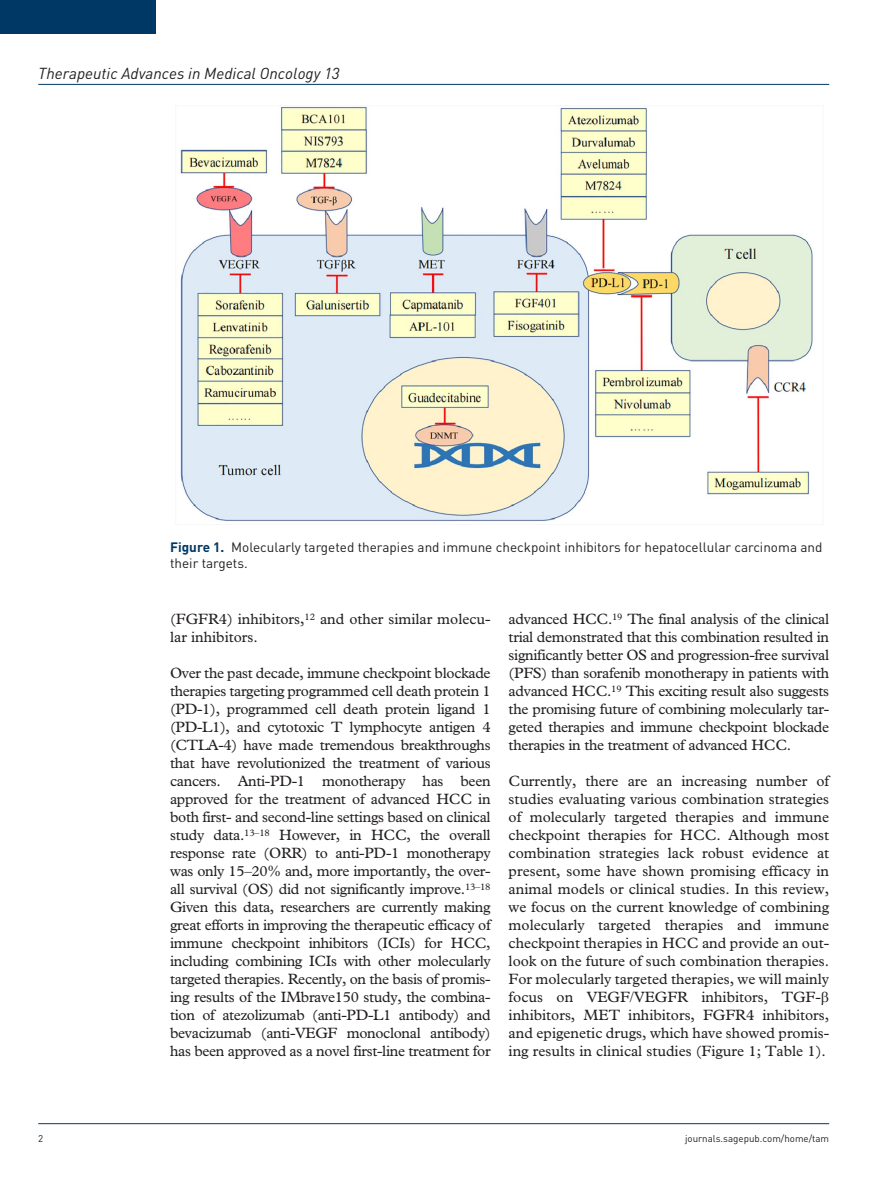
<style>
.page{position:relative;width:893px;height:1191px;background:#fff}
.page>*{position:absolute;margin:0;border:0;box-sizing:border-box;transform-origin:0 0}
.t1{font:italic 15.75px "DIN";color:#231f20}
.t2{font:15px/18px "Plantin Std";color:#231f20}
.t3{font:13.5px/15.8px "DIN";color:#231f20}
.t4{font:9.75px "DIN";color:#231f20}
.s1{font-weight:700;color:#003865}
</style>
<div class="page">
<hr style="left:38px;top:84px;width:791px;height:1px;background:#003865">
<hr style="left:38px;top:1123px;width:791px;height:1px;background:#003865">
<div style="left:0;top:0;width:155px;height:34px;background:#003865"></div>
<img style="left:180px;top:106px;width:633px;height:416px">
<p class="t1" style="left:38px;top:63px;width:303px">Therapeutic Advances in Medical Oncology 13</p>
<p class="t3" style="left:170px;top:539px;width:654px"><span class="s1">Figure 1.</span> Molecularly targeted therapies and immune checkpoint inhibitors for hepatocellular carcinoma and their targets.</p>
<p class="t2" style="left:170px;top:610px;width:322px">(FGFR4) inhibitors,<sup>12</sup> and other similar molecu&shy;lar inhibitors.</p>
<p class="t2" style="left:170px;top:664px;width:322px;text-align:justify">Over the past decade, immune checkpoint blockade therapies targeting programmed cell death protein 1 (PD-1), programmed cell death protein ligand 1 (PD-L1), and cytotoxic T lymphocyte antigen 4 (CTLA-4) have made tremendous breakthroughs that have revolutionized the treatment of various cancers. Anti-PD-1 monotherapy has been approved for the treatment of advanced HCC in both first- and second-line settings based on clinical study data.<sup>13–18</sup> However, in HCC, the overall response rate (ORR) to anti-PD-1 monotherapy was only 15–20% and, more importantly, the over&shy;all survival (OS) did not significantly improve.<sup>13–18<br></sup>Given this data, researchers are currently making great efforts in improving the therapeutic efficacy of immune checkpoint inhibitors (ICIs) for HCC, including combining ICIs with other molecularly targeted therapies. Recently, on the basis of promis&shy;ing results of the IMbrave150 study, the combina&shy;tion of atezolizumab (anti-PD-L1 antibody) and bevacizumab (anti-VEGF monoclonal antibody) has been approved as a novel first-line treatment for</p>
<p class="t2" style="left:509px;top:610px;width:322px;text-align:justify">advanced HCC.<sup>19</sup> The final analysis of the clinical trial demonstrated that this combination resulted in significantly better OS and progression-free survival (PFS) than sorafenib monotherapy in patients with advanced HCC.<sup>19</sup> This exciting result also suggests the promising future of combining molecularly tar&shy;geted therapies and immune checkpoint blockade therapies in the treatment of advanced HCC.</p>
<p class="t2" style="left:509px;top:772px;width:322px">Currently, there are an increasing number of studies evaluating various combination strategies of molecularly targeted therapies and immune checkpoint therapies for HCC. Although most combination strategies lack robust evidence at present, some have shown promising efficacy in animal models or clinical studies. In this review, we focus on the current knowledge of combining molecularly targeted therapies and immune checkpoint therapies in HCC and provide an out&shy;look on the future of such combination therapies.<br>For molecularly targeted therapies, we will mainly focus on VEGF/VEGFR inhibitors, TGF&shy;inhibitors, MET inhibitors, FGFR4 inhibitors, and epigenetic drugs, which have showed promis&shy;ing results in clinical studies (Figure 1; Table 1).</p>
<p class="t4" style="left:38px;top:1132px;width:7px">2</p>
<p class="t4" style="left:685px;top:1132px;width:146px">journals.sagepub.com/home/tam</p>
</div>
